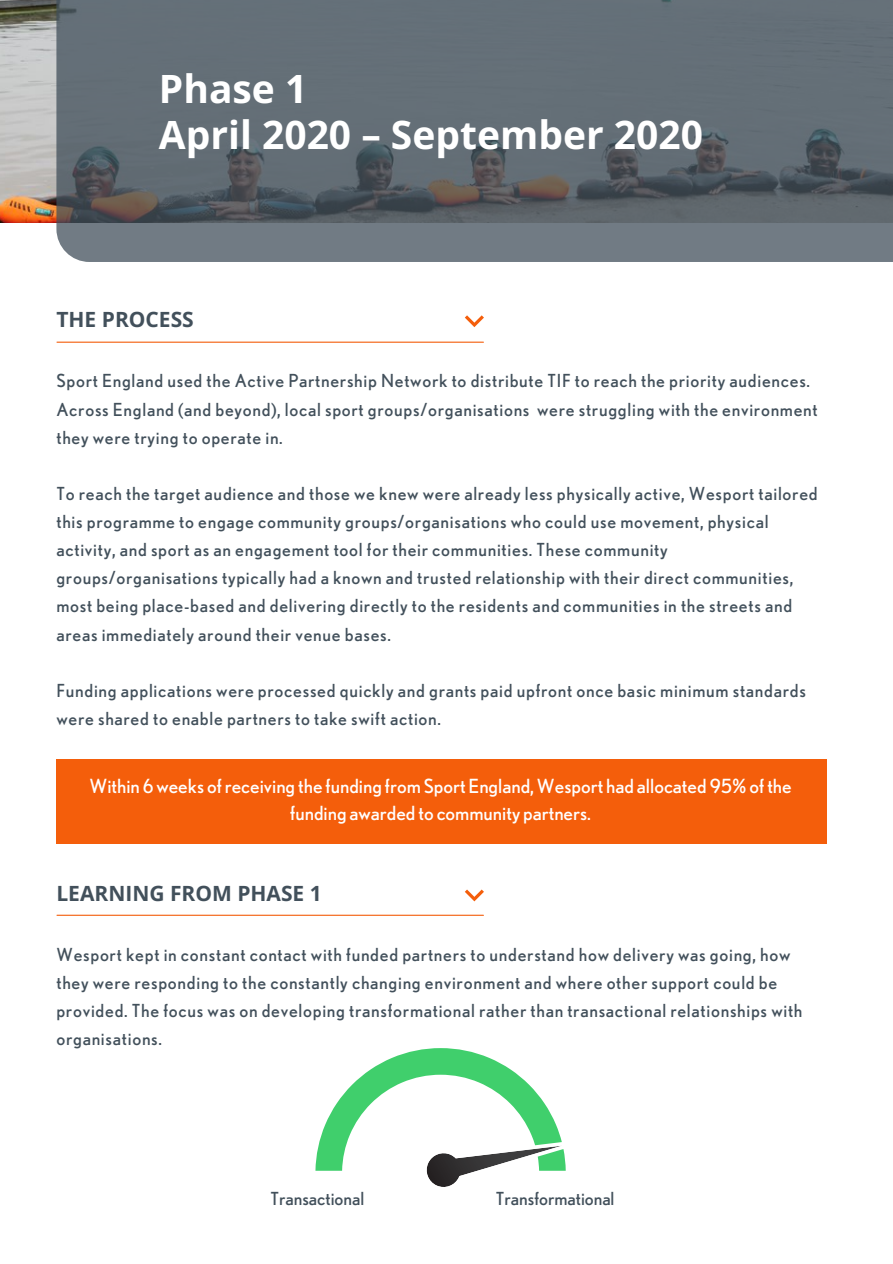
<style>
.page{position:relative;width:893px;height:1264px;background:#fff}
.page>*{position:absolute;margin:0;border:0;box-sizing:border-box;transform-origin:0 0}
.t1{font:700 39px "Open Sans";color:#fff}
.t2{font:700 21px "Open Sans";color:#42505b}
.t3{font:19.5px/27px "Nobel";color:#fff;text-align:center}
.t4{font:18px/28px "Nobel";letter-spacing:.04em;color:#42505b}
.t5{font:18px "Nobel";color:#42505b}
</style>
<div class="page">
<img style="left:0;top:0;width:56px;height:222px">
<hr style="left:57px;top:341px;width:426px;height:2px;background:#f45e0b">
<hr style="left:57px;top:914px;width:426px;height:1px;background:#f45e0b">
<svg style="left:465px;top:315px;width:19px;height:12px"></svg>
<svg style="left:465px;top:889px;width:19px;height:12px"></svg>
<svg style="left:56px;top:0;width:836px;height:262px;background:#626b73"></svg>
<div style="left:56px;top:759px;width:771px;height:85px;background:#f45e0b"></div>
<svg style="left:315px;top:1048px;width:250px;height:138px"></svg>
<p class="t1" style="left:159px;top:61px;width:150px">Phase 1</p>
<p class="t1" style="left:159px;top:107px;width:545px">April 2020 – September 2020</p>
<p class="t2" style="left:56px;top:304px;width:139px">THE PROCESS</p>
<p class="t4" style="left:56px;top:367px;width:762px">Sport England used the Active Partnership Network to distribute TIF to reach the priority audiences.<br>Across England (and beyond), local sport groups/organisations were struggling with the environment they were trying to operate in.</p>
<p class="t4" style="left:56px;top:479px;width:762px">To reach the target audience and those we knew were already less physically active, Wesport tailored this programme to engage community groups/organisations who could use movement, physical activity, and sport as an engagement tool for their communities. These community groups/organisations typically had a known and trusted relationship with their direct communities, most being place-based and delivering directly to the residents and communities in the streets and areas immediately around their venue bases.</p>
<p class="t4" style="left:56px;top:676px;width:751px">Funding applications were processed quickly and grants paid upfront once basic minimum standards were shared to enable partners to take swift action.</p>
<p class="t3" style="left:89px;top:772px;width:703px">Within 6weeks ofreceiving the funding from Sport England,Wesport had allocated 95% of the funding awarded to community partners.</p>
<p class="t2" style="left:56px;top:879px;width:267px">LEARNING FROM PHASE 1</p>
<p class="t4" style="left:56px;top:939px;width:747px">Wesport kept in constant contact with funded partners to understand how delivery was going, how they were responding to the constantly changing environment and where other support could be provided. The focus was on developing transformational rather than transactional relationships with organisations.</p>
<p class="t5" style="left:270px;top:1187px;width:95px">Transactional</p>
<p class="t5" style="left:496px;top:1187px;width:120px">Transformational</p>
</div>
